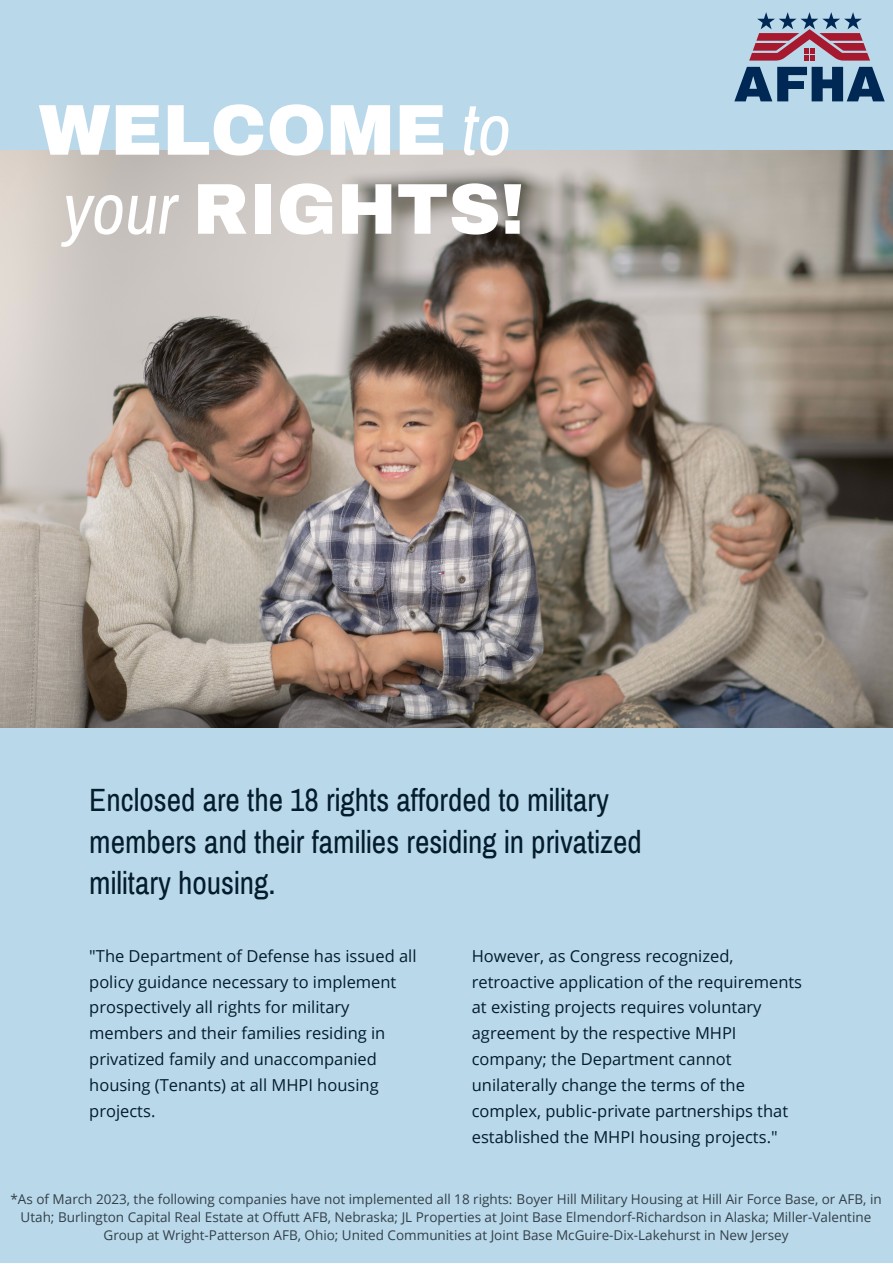
<style>
.page{position:relative;width:893px;height:1264px;background:#fff}
.page>*{position:absolute;margin:0;border:0;box-sizing:border-box;transform-origin:0 0}
.t1{font:900 72px "Archivo";color:#fff}
.t2{font:31.5px/41.5px "Archivo Narrow";color:#041c2c}
.t3{font:16.5px/25.8px "Open Sans";color:#041c2c}
.t4{font:13.5px/18px "Open Sans";color:#333f48;text-align:center}
.s1{font-family:"Archivo Narrow";font-weight:400;font-style:italic}
</style>
<div class="page">
<div style="left:0;top:0;width:892px;height:1262px;background:#b9d9eb"></div>
<img style="left:0;top:151px;width:892px;height:576px">
<svg style="left:734px;top:67px;width:150px;height:34px"></svg>
<svg style="left:749px;top:12px;width:121px;height:49px"></svg>
<h1 class="t1" style="left:38px;top:91px;width:474px">WELCOME <span class="s1">to</span></h1>
<h1 class="t1" style="left:63px;top:170px;width:463px"><span class="s1">your</span> RIGHTS!</h1>
<h2 class="t2" style="left:89px;top:780px;width:554px">Enclosed are the 18 rights afforded to military members and their families residing in privatized military housing.</h2>
<p class="t3" style="left:89px;top:942px;width:329px">"The Department of Defense has issued all policy guidance necessary to implement prospectively all rights for military members and their families residing in privatized family and unaccompanied housing (Tenants) at all MHPI housing projects.</p>
<p class="t3" style="left:472px;top:942px;width:332px">However, as Congress recognized, retroactive application of the requirements at existing projects requires voluntary agreement by the respective MHPI company; the Department cannot unilaterally change the terms of the complex, public-private partnerships that established the MHPI housing projects."</p>
<p class="t4" style="left:11px;top:1190px;width:872px">*As of March 2023, the following companies have not implemented all 18 rights: Boyer Hill Military Housing at Hill Air Force Base, or AFB, in<br>Utah; Burlington Capital Real Estate at Offutt AFB, Nebraska; JL Properties at Joint Base Elmendorf-Richardson in Alaska; Miller-Valentine<br>Group at Wright-Patterson AFB, Ohio; United Communities at Joint Base McGuire-Dix-Lakehurst in New Jersey</p>
</div>
